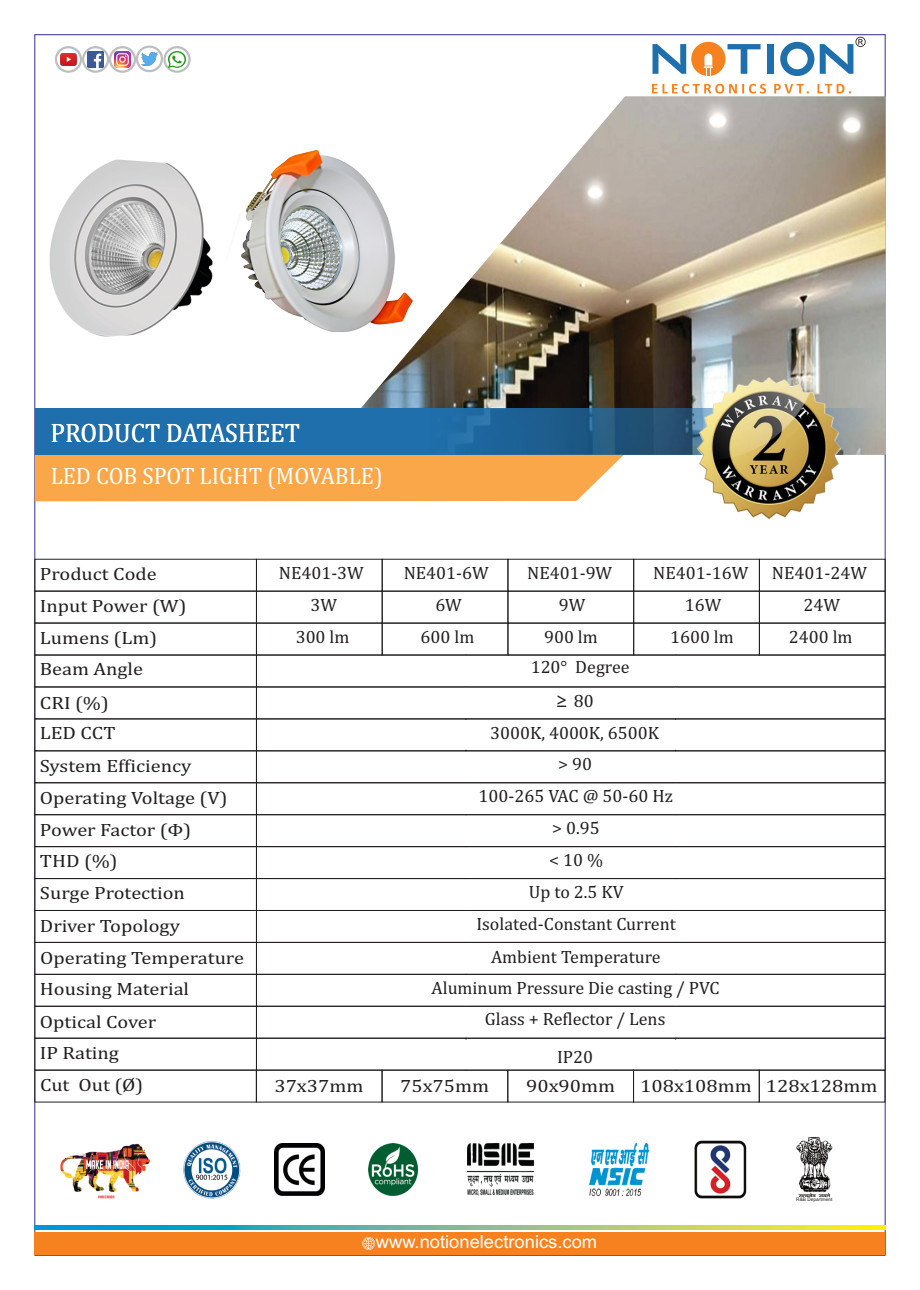
<style>
.page{position:relative;width:920px;height:1290px;background:#fff}
.page>*{position:absolute;margin:0;border:0;box-sizing:border-box;transform-origin:0 0}
.t1{font:27px "Cambria";color:#fff;scale:.95 1}
.t2{font:24px "Cambria";color:#fff;scale:.95 1}
.t3{font:18px/32.1px "Cambria";color:#231f20;text-align:center}
.t4{font:18px/32px "Cambria";color:#231f20;scale:1.13 1}
.t5{font:18px "Arial";color:#fff}
.t6{font:4.8px "Arial";color:#231f20}
.s1{font-family:"Microsoft Ya Hei"}
</style>
<div class="page">
<div style="left:256px;top:559px;width:126px;height:32px;border:1px solid #231f20"></div>
<div style="left:256px;top:1070px;width:126px;height:32px;border:1px solid #231f20"></div>
<div style="left:256px;top:591px;width:126px;height:32px;border:1px solid #231f20"></div>
<div style="left:256px;top:623px;width:126px;height:32px;border:1px solid #231f20"></div>
<div style="left:382px;top:559px;width:126px;height:32px;border:1px solid #231f20"></div>
<div style="left:382px;top:1070px;width:126px;height:32px;border:1px solid #231f20"></div>
<div style="left:382px;top:591px;width:126px;height:32px;border:1px solid #231f20"></div>
<div style="left:382px;top:623px;width:126px;height:32px;border:1px solid #231f20"></div>
<div style="left:508px;top:559px;width:126px;height:32px;border:1px solid #231f20"></div>
<div style="left:508px;top:591px;width:126px;height:32px;border:1px solid #231f20"></div>
<div style="left:508px;top:623px;width:126px;height:32px;border:1px solid #231f20"></div>
<div style="left:633px;top:559px;width:127px;height:32px;border:1px solid #231f20"></div>
<div style="left:633px;top:1070px;width:126px;height:32px;border:1px solid #231f20"></div>
<div style="left:633px;top:591px;width:127px;height:32px;border:1px solid #231f20"></div>
<div style="left:633px;top:623px;width:127px;height:32px;border:1px solid #231f20"></div>
<div style="left:759px;top:559px;width:126px;height:32px;border:1px solid #231f20"></div>
<div style="left:759px;top:1070px;width:126px;height:32px;border:1px solid #231f20"></div>
<div style="left:759px;top:591px;width:126px;height:32px;border:1px solid #231f20"></div>
<div style="left:759px;top:623px;width:126px;height:32px;border:1px solid #231f20"></div>
<img style="left:361px;top:96px;width:524px;height:312px">
<div style="left:35px;top:1232px;width:850px;height:22px;background:#f5821f"></div>
<svg style="left:35px;top:1225px;width:850px;height:5px;background:#7abc8c"></svg>
<svg style="left:109px;top:46px;width:27px;height:27px"></svg>
<svg style="left:83px;top:47px;width:25px;height:25px"></svg>
<img style="left:88px;top:52px;width:16px;height:15px">
<div style="left:82px;top:46px;width:27px;height:27px;border:2px solid #bcbec0;border-radius:50%"></div>
<svg style="left:56px;top:47px;width:25px;height:25px"></svg>
<img style="left:60px;top:54px;width:17px;height:11px">
<div style="left:55px;top:46px;width:27px;height:27px;border:2px solid #bcbec0;border-radius:50%"></div>
<svg style="left:163px;top:46px;width:28px;height:27px"></svg>
<img style="left:169px;top:51px;width:16px;height:17px">
<svg style="left:137px;top:47px;width:25px;height:24px"></svg>
<img style="left:141px;top:52px;width:17px;height:13px">
<div style="left:136px;top:46px;width:27px;height:26px;border:2px solid #bcbec0;border-radius:50%"></div>
<img style="left:115px;top:52px;width:15px;height:15px">
<div style="left:767px;top:44px;width:7px;height:30px;background:#1f6fac"></div>
<svg style="left:727px;top:44px;width:33px;height:30px"></svg>
<svg style="left:652px;top:44px;width:34px;height:30px"></svg>
<div style="left:691px;top:42px;width:34px;height:34px;background:#f5821f;border-radius:50%"></div>
<svg style="left:652px;top:84px;width:199px;height:10px"></svg>
<svg style="left:820px;top:37px;width:46px;height:37px"></svg>
<svg style="left:780px;top:42px;width:34px;height:34px"></svg>
<div style="left:35px;top:455px;width:589px;height:46px;background:#faa74a"></div>
<svg style="left:35px;top:408px;width:850px;height:47px;background:#286c9f"></svg>
<img style="left:697px;top:378px;width:143px;height:142px">
<svg style="left:362px;top:1237px;width:13px;height:13px"></svg>
<div style="left:35px;top:559px;width:222px;height:32px;border:1px solid #231f20"></div>
<div style="left:35px;top:591px;width:222px;height:32px;border:1px solid #231f20"></div>
<div style="left:35px;top:623px;width:222px;height:32px;border:1px solid #231f20"></div>
<div style="left:35px;top:655px;width:222px;height:32px;border:1px solid #231f20"></div>
<div style="left:35px;top:687px;width:222px;height:32px;border:1px solid #231f20"></div>
<div style="left:35px;top:719px;width:222px;height:32px;border:1px solid #231f20"></div>
<div style="left:35px;top:751px;width:222px;height:32px;border:1px solid #231f20"></div>
<div style="left:35px;top:814px;width:222px;height:33px;border:1px solid #231f20"></div>
<div style="left:35px;top:846px;width:222px;height:33px;border:1px solid #231f20"></div>
<div style="left:35px;top:878px;width:222px;height:33px;border:1px solid #231f20"></div>
<div style="left:35px;top:910px;width:222px;height:32px;border:1px solid #231f20"></div>
<div style="left:35px;top:942px;width:222px;height:32px;border:1px solid #231f20"></div>
<div style="left:35px;top:974px;width:222px;height:32px;border:1px solid #231f20"></div>
<div style="left:35px;top:1006px;width:222px;height:32px;border:1px solid #231f20"></div>
<div style="left:35px;top:1038px;width:222px;height:32px;border:1px solid #231f20"></div>
<div style="left:35px;top:1070px;width:222px;height:32px;border:1px solid #231f20"></div>
<svg style="left:256px;top:718px;width:210px;height:33px"></svg>
<svg style="left:256px;top:782px;width:210px;height:32px"></svg>
<div style="left:256px;top:814px;width:210px;height:33px;border:1px solid #231f20"></div>
<svg style="left:256px;top:846px;width:210px;height:32px"></svg>
<div style="left:256px;top:878px;width:210px;height:33px;border:1px solid #231f20"></div>
<div style="left:256px;top:910px;width:210px;height:32px;border:1px solid #231f20"></div>
<div style="left:256px;top:942px;width:210px;height:32px;border:1px solid #231f20"></div>
<svg style="left:256px;top:974px;width:210px;height:32px"></svg>
<div style="left:256px;top:1006px;width:210px;height:32px;border:1px solid #231f20"></div>
<svg style="left:256px;top:1038px;width:210px;height:32px"></svg>
<hr style="left:466px;top:750px;width:210px;height:1px;background:#231f20">
<hr style="left:466px;top:782px;width:210px;height:1px;background:#231f20">
<hr style="left:466px;top:814px;width:210px;height:1px;background:#231f20">
<div style="left:466px;top:846px;width:210px;height:1px;border:1px solid #231f20"></div>
<hr style="left:466px;top:878px;width:210px;height:1px;background:#231f20">
<hr style="left:466px;top:910px;width:210px;height:1px;background:#231f20">
<div style="left:466px;top:942px;width:210px;height:1px;border:1px solid #231f20"></div>
<div style="left:466px;top:974px;width:210px;height:1px;border:1px solid #231f20"></div>
<hr style="left:466px;top:1006px;width:210px;height:1px;background:#231f20">
<div style="left:466px;top:1038px;width:210px;height:1px;border:1px solid #231f20"></div>
<div style="left:466px;top:1070px;width:210px;height:1px;border:1px solid #231f20"></div>
<div style="left:256px;top:655px;width:210px;height:32px;border:1px solid #231f20"></div>
<div style="left:466px;top:655px;width:210px;height:1px;border:1px solid #231f20"></div>
<hr style="left:466px;top:687px;width:210px;height:1px;background:#231f20">
<div style="left:675px;top:655px;width:210px;height:32px;border:1px solid #231f20"></div>
<svg style="left:675px;top:718px;width:210px;height:33px"></svg>
<svg style="left:675px;top:782px;width:210px;height:32px"></svg>
<div style="left:675px;top:814px;width:210px;height:33px;border:1px solid #231f20"></div>
<svg style="left:675px;top:846px;width:210px;height:32px"></svg>
<div style="left:675px;top:878px;width:210px;height:33px;border:1px solid #231f20"></div>
<div style="left:675px;top:910px;width:210px;height:32px;border:1px solid #231f20"></div>
<div style="left:675px;top:942px;width:210px;height:32px;border:1px solid #231f20"></div>
<svg style="left:675px;top:974px;width:210px;height:32px"></svg>
<div style="left:675px;top:1006px;width:210px;height:32px;border:1px solid #231f20"></div>
<svg style="left:675px;top:1038px;width:210px;height:32px"></svg>
<img style="left:49px;top:159px;width:135px;height:178px">
<svg style="left:704px;top:54px;width:9px;height:22px"></svg>
<img style="left:694px;top:1140px;width:53px;height:58px">
<img style="left:275px;top:1143px;width:50px;height:53px">
<img style="left:369px;top:1144px;width:48px;height:51px">
<img style="left:60px;top:1143px;width:91px;height:56px">
<img style="left:589px;top:1143px;width:59px;height:53px">
<img style="left:467px;top:1143px;width:66px;height:52px">
<img style="left:183px;top:1140px;width:58px;height:59px">
<img style="left:796px;top:1137px;width:37px;height:60px">
<img style="left:184px;top:146px;width:286px;height:191px">
<h1 class="t1" style="left:51px;top:421px;width:264px">PRODUCT DATASHEET</h1>
<h2 class="t2" style="left:51px;top:465px;width:351px">LED COB SPOT LIGHT (MOVABLE)</h2>
<p class="t4" style="left:40px;top:559px;width:131px">Product Code<br>Input Power (W)</p>
<p class="t4" style="left:40px;top:623px;width:105px">Lumens (Lm)</p>
<p class="t3" style="left:404px;top:558px;width:87px">NE401-6W<br>6W<br>600 lm</p>
<p class="t3" style="left:279px;top:558px;width:87px">NE401-3W</p>
<p class="t3" style="left:527px;top:558px;width:87px">NE401-9W</p>
<p class="t3" style="left:310px;top:590px;width:28px">3W</p>
<p class="t3" style="left:559px;top:590px;width:28px">9W</p>
<p class="t3" style="left:296px;top:622px;width:55px">300 lm</p>
<p class="t3" style="left:544px;top:622px;width:55px">900 lm</p>
<p class="t3" style="left:653px;top:558px;width:97px">NE401-16W</p>
<p class="t3" style="left:772px;top:558px;width:97px">NE401-24W</p>
<p class="t3" style="left:685px;top:590px;width:38px">16W</p>
<p class="t3" style="left:804px;top:590px;width:38px">24W</p>
<p class="t3" style="left:670px;top:622px;width:65px">1600 lm</p>
<p class="t3" style="left:789px;top:622px;width:65px">2400 lm</p>
<p class="t4" style="left:40px;top:654px;width:93px">Beam Angle</p>
<p class="t4" style="left:40px;top:688px;width:62px">CRI (%)</p>
<p class="t4" style="left:40px;top:718px;width:168px">LED CCT<br>System Efficiency<br>Operating Voltage (V)</p>
<p class="t4" style="left:40px;top:815px;width:136px;line-height:31.3px">Power Factor (Φ)<br>THD (%)</p>
<p class="t4" style="left:40px;top:878px;width:182px">Surge Protection<br>Driver Topology<br>Operating Temperature<br>Housing Material</p>
<p class="t4" style="left:40px;top:1008px;width:104px;line-height:30.3px">Optical Cover<br>IP Rating</p>
<p class="t3" style="left:476px;top:652px;width:201px">120° Degree<br><span class="s1">≥</span> 80<br>3000K, 4000K, 6500K<br>&gt; 90<br>100-265 VAC @ 50-60 Hz &gt; 0.95<br>&lt; 10 %<br>Up to 2.5 KV<br>Isolated-Constant Current</p>
<p class="t3" style="left:432px;top:942px;width:290px;line-height:31.2px">Ambient Temperature<br>Aluminum Pressure Die casting / PVC<br>Glass + Reflector / Lens</p>
<p class="t3" style="left:557px;top:1042px;width:37px">IP20</p>
<p class="t4" style="left:40px;top:1069px;width:93px">Cut Out (Ø)</p>
<p class="t4" style="left:274px;top:1071px;width:80px">37x37mm</p>
<p class="t4" style="left:400px;top:1071px;width:80px">75x75mm</p>
<p class="t4" style="left:526px;top:1071px;width:80px">90x90mm</p>
<p class="t4" style="left:640px;top:1071px;width:211px">108x108mm 128x128mm</p>
<p class="t5" style="left:376px;top:1235px;width:223px">www.notionelectronics.com</p>
<p class="t6" style="left:796px;top:1198px;width:38px">R&amp;B Department</p>
</div>
